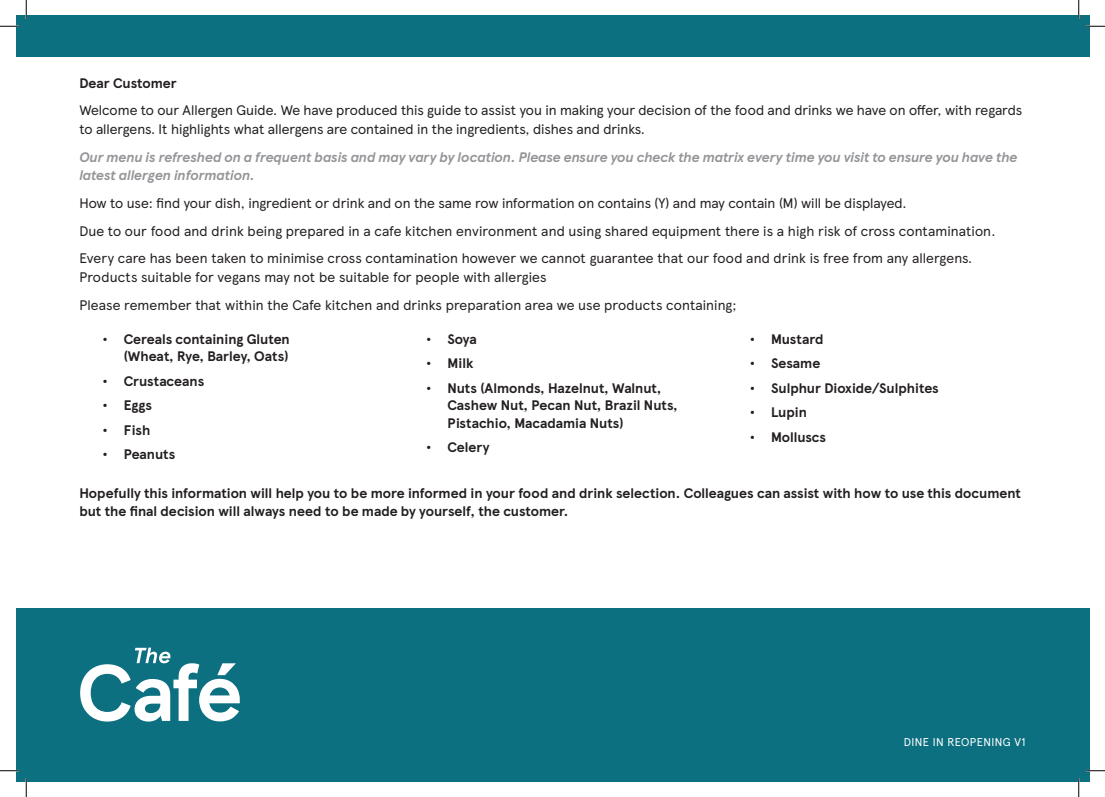
<style>
.page{position:relative;width:1105px;height:797px;background:#fff}
.page>*{position:absolute;margin:0;border:0;box-sizing:border-box;transform-origin:0 0}
.t1{font:13.75px/18.8px "TESCO Modern";color:#231f20}
.t2{font:700 13.75px/17.5px "TESCO Modern";color:#231f20}
.t3{font:italic 700 13.75px/18.8px "TESCO Modern";color:#939598}
.t4{font:11.25px "TESCO Modern";letter-spacing:.04em;color:#fff}
</style>
<div class="page">
<div style="left:16px;top:607px;width:1073px;height:174px;background:#0c7081"></div>
<div style="left:16px;top:16px;width:1073px;height:41px;background:#0c7081"></div>
<svg style="left:80px;top:647px;width:160px;height:74px"></svg>
<svg style="left:0;top:25px;width:19px;height:2px"></svg>
<svg style="left:1086px;top:25px;width:19px;height:2px"></svg>
<svg style="left:0;top:770px;width:19px;height:1px"></svg>
<svg style="left:1086px;top:770px;width:19px;height:1px"></svg>
<svg style="left:25px;top:0;width:2px;height:19px"></svg>
<svg style="left:25px;top:778px;width:2px;height:19px"></svg>
<svg style="left:1078px;top:0;width:1px;height:19px"></svg>
<svg style="left:1078px;top:778px;width:1px;height:19px"></svg>
<p class="t2" style="left:79px;top:73px;width:99px">Dear Customer</p>
<p class="t1" style="left:79px;top:100px;width:944px">Welcome to our Allergen Guide. We have produced this guide to assist you in making your decision of the food and drinks we have on offer, with regards to allergens. It highlights what allergens are contained in the ingredients, dishes and drinks.</p>
<p class="t3" style="left:79px;top:147px;width:939px">Our menu is refreshed on a frequent basis and may vary by location. Please ensure you check the matrix every time you visit to ensure you have the latest allergen information.</p>
<p class="t1" style="left:79px;top:193px;width:829px">How to use: find your dish, ingredient or drink and on the same row information on contains (Y) and may contain (M) will be displayed.</p>
<p class="t1" style="left:79px;top:220px;width:917px">Due to our food and drink being prepared in a cafe kitchen environment and using shared equipment there is a high risk of cross contamination.</p>
<p class="t1" style="left:79px;top:248px;width:894px">Every care has been taken to minimise cross contamination however we cannot guarantee that our food and drink is free from any allergens.<br>Products suitable for vegans may not be suitable for people with allergies</p>
<p class="t1" style="left:79px;top:294px;width:659px">Please remember that within the Cafe kitchen and drinks preparation area we use products containing;</p>
<p class="t2" style="left:102px;top:329px;width:189px;text-align:right">• Cereals containing Gluten (Wheat, Rye, Barley, Oats)</p>
<p class="t2" style="left:102px;top:371px;width:103px">• Crustaceans</p>
<p class="t2" style="left:102px;top:396px;width:51px">• Eggs</p>
<p class="t2" style="left:102px;top:420px;width:50px">• Fish</p>
<p class="t2" style="left:102px;top:445px;width:74px">• Peanuts</p>
<p class="t2" style="left:426px;top:329px;width:52px">• Soya</p>
<p class="t2" style="left:426px;top:354px;width:49px">• Milk</p>
<p class="t2" style="left:447px;top:378px;width:232px;text-indent:-21px">• Nuts (Almonds, Hazelnut, Walnut,<br>Cashew Nut, Pecan Nut, Brazil Nuts,<br>Pistachio, Macadamia Nuts)</p>
<p class="t2" style="left:426px;top:438px;width:65px">• Celery</p>
<p class="t2" style="left:750px;top:329px;width:75px">• Mustard</p>
<p class="t2" style="left:750px;top:354px;width:72px">• Sesame</p>
<p class="t2" style="left:750px;top:378px;width:191px">• Sulphur Dioxide/Sulphites</p>
<p class="t2" style="left:750px;top:403px;width:59px">• Lupin</p>
<p class="t2" style="left:750px;top:427px;width:78px">• Molluscs</p>
<p class="t2" style="left:79px;top:483px;width:943px">Hopefully this information will help you to be more informed in your food and drink selection. Colleagues can assist with how to use this document but the final decision will always need to be made by yourself, the customer.</p>
<p class="t4" style="left:904px;top:733px;width:123px">DINE IN REOPENING V1</p>
</div>
